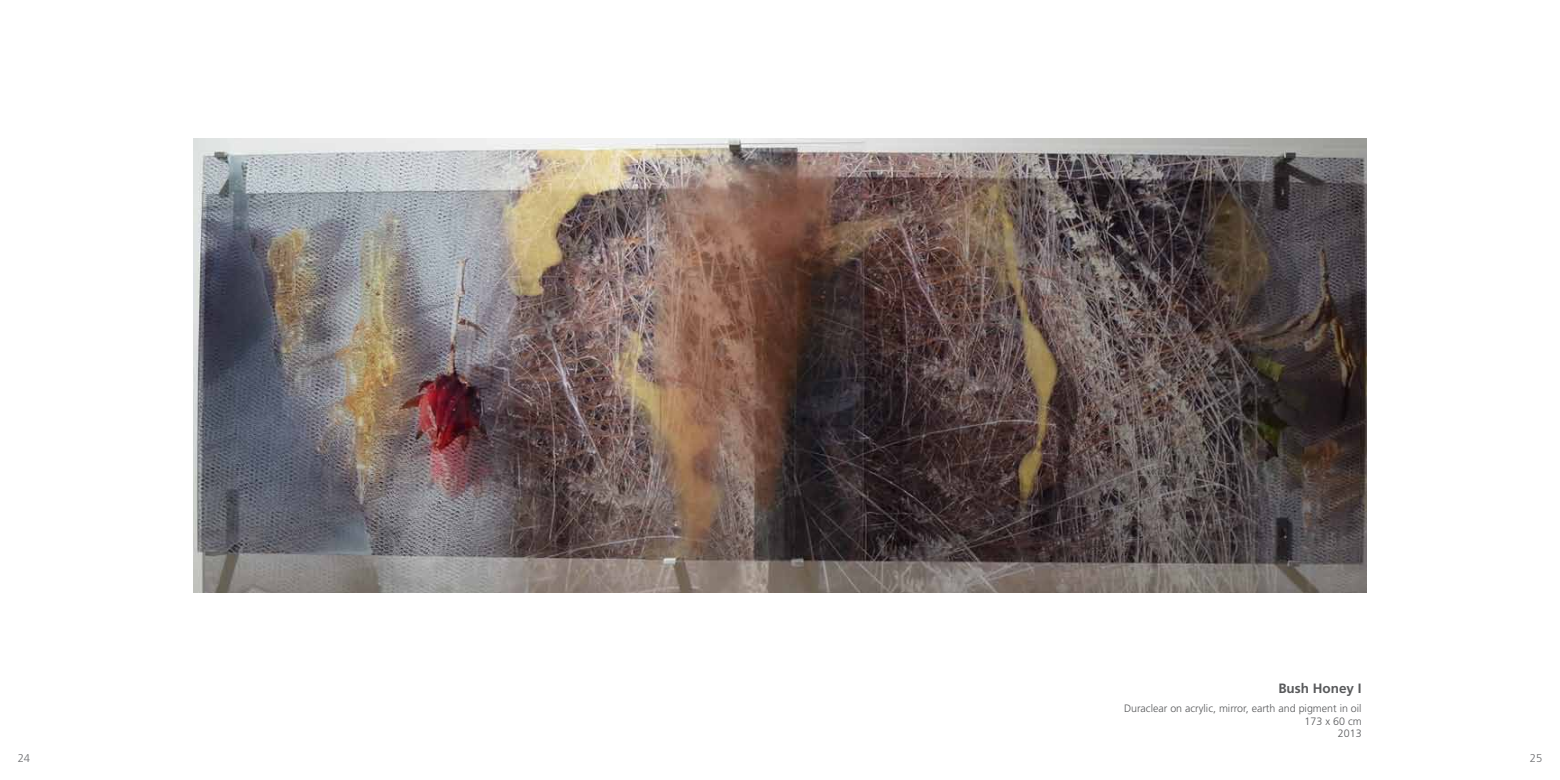
<style>
.page{position:relative;width:1560px;height:780px;background:#fff}
.page>*{position:absolute;margin:0;border:0;box-sizing:border-box;transform-origin:0 0}
.t1{font:700 13.5px "Frutiger";color:#58595b}
.t2{font:300 11.25px "Frutiger";color:#6d6e71}
.t3{font:300 10.75px/12.4px "Frutiger";color:#58595b;text-align:right}
</style>
<div class="page">
<img style="left:193px;top:138px;width:1173px;height:454px">
<p class="t1" style="left:1278px;top:680px;width:85px">Bush Honey I</p>
<p class="t3" style="left:1123px;top:702px;width:239px">Duraclear on acrylic, mirror, earth and pigment in oil<br>173 x 60 cm<br>2013</p>
<p class="t2" style="left:18px;top:752px;width:14px">24</p>
<p class="t2" style="left:1529px;top:752px;width:14px">25</p>
</div>
